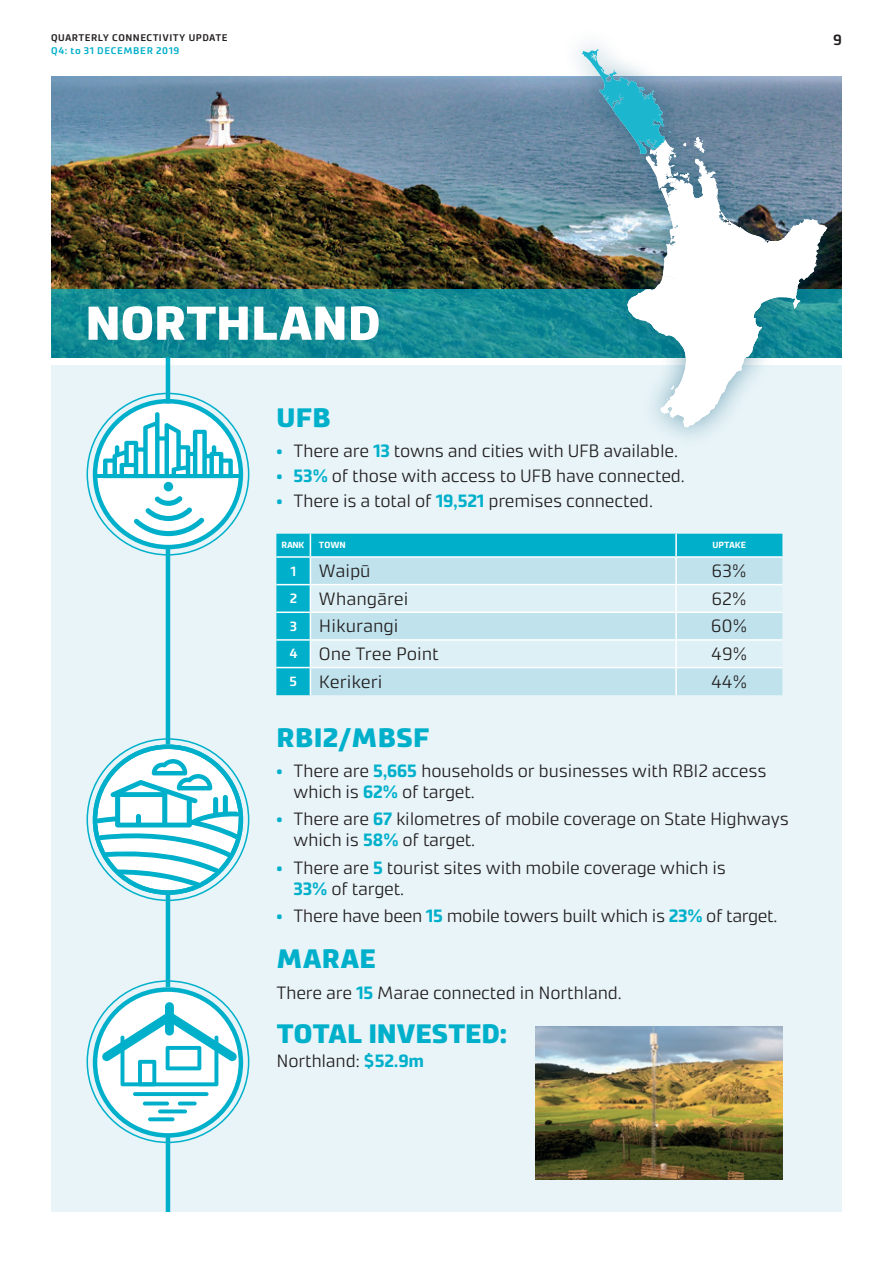
<style>
.page{position:relative;width:893px;height:1263px;background:#fff}
.page>*{position:absolute;margin:0;border:0;box-sizing:border-box;transform-origin:0 0}
.t1{font:900 48px "Accura";color:#fff;scale:1.05 1}
.t2{font:900 27px "Accura";color:#00b0cb;scale:1.05 1}
.t3{font:300 18px/21px "Accura";letter-spacing:-.01em;color:#231f20}
.t4{font:600 15px "Accura";color:#231f20}
.t5{font:600 13.5px "Accura";color:#fff}
.t6{font:600 9.75px "Accura";letter-spacing:.045em;color:#231f20}
.t7{font:600 9.75px "Accura";letter-spacing:.065em;color:#00b0cb}
.t8{font:700 9px "Accura";letter-spacing:.01em;color:#fff}
.s1{font-weight:700;color:#00b0cb}
.s2{font-weight:600;font-size:13.5px;color:#fff}
</style>
<div class="page">
<div style="left:51px;top:366px;width:791px;height:846px;background:#e8f4f8"></div>
<img style="left:51px;top:77px;width:508px;height:212px">
<svg style="left:51px;top:289px;width:508px;height:68px;background:#158c95"></svg>
<div style="left:95px;top:401px;width:146px;height:146px;background:#fff;border-radius:50%"></div>
<div style="left:93px;top:399px;width:150px;height:150px;border:4px solid #00b0cb;border-radius:50%"></div>
<svg style="left:95px;top:747px;width:146px;height:145px"></svg>
<svg style="left:95px;top:989px;width:146px;height:146px;background:#e1f5f8"></svg>
<div style="left:93px;top:987px;width:150px;height:151px;border:4px solid #00b0cb;border-radius:50%"></div>
<hr style="left:166px;top:549px;width:4px;height:195px;background:#00b0cb">
<hr style="left:166px;top:893px;width:4px;height:94px;background:#00b0cb">
<hr style="left:166px;top:357px;width:4px;height:46px;background:#00b0cb">
<svg style="left:276px;top:534px;width:34px;height:161px;background:#06b2cc"></svg>
<hr style="left:276px;top:556px;width:34px;height:2px;background:#fff">
<hr style="left:276px;top:584px;width:34px;height:1px;background:#fff">
<hr style="left:276px;top:611px;width:34px;height:2px;background:#fff">
<hr style="left:276px;top:639px;width:34px;height:2px;background:#fff">
<hr style="left:276px;top:667px;width:34px;height:1px;background:#fff">
<svg style="left:310px;top:534px;width:472px;height:161px"></svg>
<hr style="left:676px;top:667px;width:106px;height:1px;background:#fff">
<hr style="left:675px;top:668px;width:2px;height:27px;background:#fff">
<hr style="left:166px;top:1135px;width:4px;height:77px;background:#00b0cb">
<img style="left:536px;top:1026px;width:246px;height:153px">
<div style="left:165px;top:1002px;width:9px;height:33px;background:#00b0cb;border-radius:4px"></div>
<svg style="left:102px;top:1011px;width:135px;height:75px;background:#b1e6ef"></svg>
<svg style="left:133px;top:1092px;width:76px;height:4px"></svg>
<svg style="left:143px;top:1101px;width:26px;height:4px"></svg>
<svg style="left:178px;top:1101px;width:19px;height:4px"></svg>
<svg style="left:158px;top:1109px;width:29px;height:4px"></svg>
<svg style="left:148px;top:1117px;width:27px;height:4px"></svg>
<svg style="left:103px;top:412px;width:130px;height:66px"></svg>
<div style="left:164px;top:482px;width:9px;height:9px;background:#00b0cb;border-radius:50%"></div>
<svg style="left:134px;top:496px;width:70px;height:40px"></svg>
<hr style="left:230px;top:474px;width:12px;height:4px;background:#00b0cb">
<hr style="left:95px;top:474px;width:12px;height:4px;background:#00b0cb">
<svg style="left:93px;top:759px;width:151px;height:129px;background:#ade5ee"></svg>
<div style="left:93px;top:744px;width:150px;height:151px;border:4px solid #00b0cb;border-radius:50%"></div>
<div style="left:559px;top:26px;width:291px;height:425px;background:#005676;opacity:.5"></div>
<svg style="left:581px;top:49px;width:246px;height:378px"></svg>
<p class="t6" style="left:51px;top:32px;width:178px">QUARTERLY CONNECTIVITY UPDATE</p>
<p class="t4" style="left:833px;top:30px;width:10px">9</p>
<p class="t7" style="left:51px;top:45px;width:130px">Q4: to 31 DECEMBER 2019</p>
<h1 class="t1" style="left:85px;top:294px;width:283px">NORTHLAND</h1>
<h2 class="t2" style="left:277px;top:401px;width:53px">UFB</h2>
<p class="t3" style="left:276px;top:440px;width:403px"><span class="s1">•</span> There are <span class="s1">13</span> towns and cities with UFB available.</p>
<p class="t3" style="left:276px;top:465px;width:410px"><span class="s1">• 53%</span> of those with access to UFB have connected.</p>
<p class="t3" style="left:276px;top:490px;width:378px"><span class="s1">•</span> There is a total of <span class="s1">19,521</span> premises connected.</p>
<p class="t8" style="left:281px;top:540px;width:25px">RANK</p>
<p class="t8" style="left:319px;top:540px;width:28px">TOWN</p>
<p class="t8" style="left:712px;top:540px;width:35px">UPTAKE</p>
<p class="t5" style="left:290px;top:563px;width:7px">1</p>
<p class="t3" style="left:319px;top:560px;width:53px">Waipū</p>
<p class="t3" style="left:712px;top:560px;width:37px">63%</p>
<p class="t3" style="left:290px;top:588px;width:120px"><span class="s2">2</span> Whangārei</p>
<p class="t3" style="left:712px;top:588px;width:37px">62%</p>
<p class="t3" style="left:290px;top:615px;width:110px"><span class="s2">3</span> Hikurangi</p>
<p class="t3" style="left:711px;top:615px;width:37px">60%</p>
<p class="t3" style="left:289px;top:643px;width:151px"><span class="s2">4</span> One Tree Point</p>
<p class="t3" style="left:711px;top:643px;width:38px">49%</p>
<p class="t3" style="left:290px;top:671px;width:94px"><span class="s2">5</span> Kerikeri</p>
<p class="t3" style="left:711px;top:671px;width:38px">44%</p>
<h2 class="t2" style="left:277px;top:722px;width:147px">RBI2/MBSF</h2>
<p class="t3" style="left:293px;top:760px;width:475px;text-indent:-17px"><span class="s1">•</span> There are <span class="s1">5,665</span> households or businesses with RBI2 access which is <span class="s1">62%</span> of target.</p>
<p class="t3" style="left:293px;top:808px;width:497px;text-indent:-17px"><span class="s1">•</span> There are <span class="s1">67</span> kilometres of mobile coverage on State Highways which is <span class="s1">58%</span> of target.</p>
<p class="t3" style="left:293px;top:857px;width:434px;text-indent:-17px"><span class="s1">•</span> There are <span class="s1">5</span> tourist sites with mobile coverage which is<br><span class="s1">33%</span> of target.</p>
<p class="t3" style="left:276px;top:905px;width:502px"><span class="s1">•</span> There have been <span class="s1">15</span> mobile towers built which is <span class="s1">23%</span> of target.</p>
<h2 class="t2" style="left:277px;top:942px;width:96px">MARAE</h2>
<p class="t3" style="left:276px;top:982px;width:347px">There are <span class="s1">15</span> Marae connected in Northland.</p>
<h2 class="t2" style="left:277px;top:1017px;width:221px">TOTAL INVESTED:</h2>
<p class="t3" style="left:276px;top:1050px;width:149px">Northland: <span class="s1">$52.9m</span></p>
</div>
